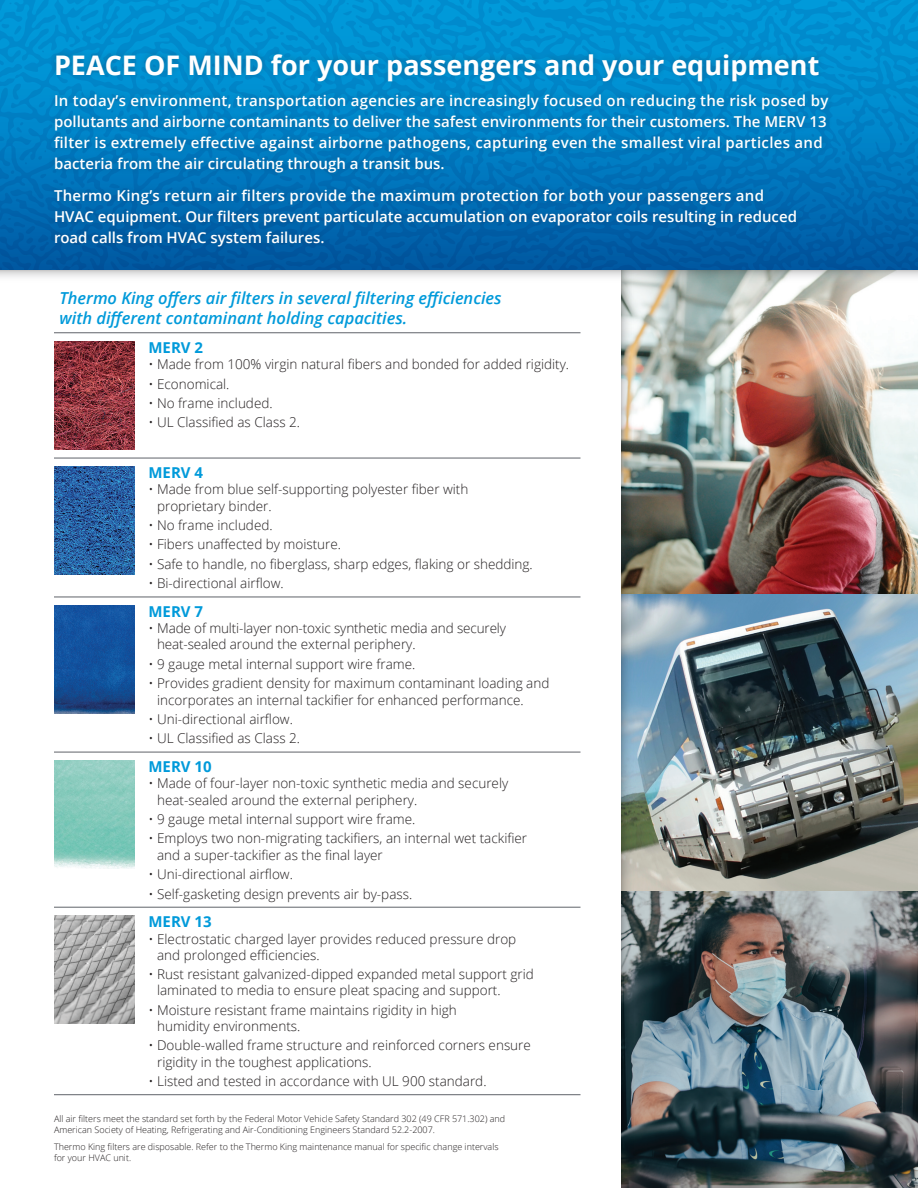
<style>
.page{position:relative;width:918px;height:1188px;background:#fff}
.page>*{position:absolute;margin:0;border:0;box-sizing:border-box;transform-origin:0 0}
.t1{font:700 27px "Open Sans";color:#fff}
.t2{font:italic 600 16.5px/19.8px "Open Sans";color:#009ada}
.t3{font:600 15px/21px "Open Sans";letter-spacing:.02em;color:#fff}
.t4{font:600 15px/21px "Open Sans";color:#fff}
.t5{font:700 15px "Open Sans";color:#009ada}
.t6{font:300 13.5px/16.2px "Open Sans";color:#231f20}
.t7{font:300 9px/10.8px "Open Sans";color:#231f20}
</style>
<div class="page">
<img style="left:634px;top:284px;width:284px;height:904px">
<svg style="left:917px;top:284px;width:1px;height:141px"></svg>
<svg style="left:0;top:0;width:918px;height:270px;background:#007fc3"></svg>
<hr style="left:54px;top:597px;width:81px;height:1px;background:#5f6369">
<hr style="left:135px;top:597px;width:445px;height:1px;background:#5f6369">
<hr style="left:54px;top:752px;width:81px;height:1px;background:#5f6369">
<hr style="left:135px;top:752px;width:445px;height:1px;background:#5f6369">
<hr style="left:54px;top:907px;width:81px;height:1px;background:#5f6369">
<hr style="left:135px;top:907px;width:445px;height:1px;background:#5f6369">
<hr style="left:54px;top:1094px;width:81px;height:1px;background:#5f6369">
<hr style="left:135px;top:1094px;width:445px;height:1px;background:#5f6369">
<hr style="left:54px;top:333px;width:81px;height:1px;background:#5f6369">
<hr style="left:135px;top:333px;width:445px;height:1px;background:#5f6369">
<hr style="left:54px;top:458px;width:81px;height:1px;background:#5f6369">
<hr style="left:135px;top:458px;width:445px;height:1px;background:#5f6369">
<img style="left:54px;top:341px;width:81px;height:108px">
<img style="left:54px;top:467px;width:81px;height:108px">
<img style="left:54px;top:606px;width:81px;height:108px">
<img style="left:54px;top:761px;width:81px;height:108px">
<img style="left:54px;top:916px;width:81px;height:108px">
<img style="left:621px;top:284px;width:13px;height:904px">
<svg style="left:0;top:270px;width:918px;height:14px"></svg>
<svg style="left:917px;top:1080px;width:1px;height:108px"></svg>
<svg style="left:917px;top:898px;width:1px;height:13px"></svg>
<div style="left:47px;top:47px;width:788px;height:207px;background:#231f20;opacity:.25"></div>
<h1 class="t1" style="left:54px;top:46px;width:767px">PEACE OF MIND for your passengers and your equipment</h1>
<p class="t3" style="left:54px;top:90px;width:776px">In today’s environment, transportation agencies are increasingly focused on reducing the risk posed by pollutants and airborne contaminants to deliver the safest environments for their customers. The MERV 13 filter is extremely effective against airborne pathogens, capturing even the smallest viral particles and bacteria from the air circulating through a transit bus.</p>
<p class="t4" style="left:54px;top:185px;width:745px">Thermo King’s return air filters provide the maximum protection for both your passengers and<br>HVAC equipment. Our filters prevent particulate accumulation on evaporator coils resulting in reduced road calls from HVAC system failures.</p>
<p class="t2" style="left:59px;top:288px;width:444px">Thermo King offers air filters in several filtering efficiencies with different contaminant holding capacities.</p>
<p class="t5" style="left:148px;top:337px;width:56px">MERV 2</p>
<p class="t6" style="left:148px;top:356px;width:422px">• Made from 100% virgin natural fibers and bonded for added rigidity.</p>
<p class="t6" style="left:148px;top:375px;width:83px">• Economical.</p>
<p class="t6" style="left:148px;top:395px;width:126px">• No frame included.</p>
<p class="t6" style="left:148px;top:414px;width:153px">• UL Classified as Class 2.</p>
<p class="t5" style="left:148px;top:462px;width:56px">MERV 4</p>
<p class="t6" style="left:157px;top:481px;width:313px;text-indent:-9px">• Made from blue self-supporting polyester fiber with proprietary binder.</p>
<p class="t6" style="left:148px;top:517px;width:126px">• No frame included.</p>
<p class="t6" style="left:148px;top:536px;width:194px">• Fibers unaffected by moisture.</p>
<p class="t6" style="left:148px;top:556px;width:386px">• Safe to handle, no fiberglass, sharp edges, flaking or shedding.</p>
<p class="t6" style="left:148px;top:575px;width:137px">• Bi-directional airflow.</p>
<p class="t5" style="left:148px;top:601px;width:56px">MERV 7</p>
<p class="t6" style="left:157px;top:620px;width:350px;text-indent:-9px">• Made of multi-layer non-toxic synthetic media and securely heat-sealed around the external periphery.</p>
<p class="t6" style="left:148px;top:656px;width:268px">• 9 gauge metal internal support wire frame.</p>
<p class="t6" style="left:157px;top:675px;width:394px;text-indent:-9px">• Provides gradient density for maximum contaminant loading and incorporates an internal tackifier for enhanced performance.</p>
<p class="t6" style="left:148px;top:711px;width:146px">• Uni-directional airflow.</p>
<p class="t6" style="left:148px;top:730px;width:153px">• UL Classified as Class 2.</p>
<p class="t5" style="left:148px;top:756px;width:65px">MERV 10</p>
<p class="t6" style="left:157px;top:775px;width:353px;text-indent:-9px">• Made of four-layer non-toxic synthetic media and securely heat-sealed around the external periphery.</p>
<p class="t6" style="left:148px;top:811px;width:268px">• 9 gauge metal internal support wire frame.</p>
<p class="t6" style="left:157px;top:830px;width:372px;text-indent:-9px">• Employs two non-migrating tackifiers, an internal wet tackifier and a super-tackifier as the final layer</p>
<p class="t6" style="left:148px;top:866px;width:146px">• Uni-directional airflow.</p>
<p class="t6" style="left:148px;top:885px;width:265px">• Self-gasketing design prevents air by-pass.</p>
<p class="t5" style="left:148px;top:911px;width:65px">MERV 13</p>
<p class="t6" style="left:157px;top:930px;width:361px;text-indent:-9px">• Electrostatic charged layer provides reduced pressure drop and prolonged efficiencies.</p>
<p class="t6" style="left:157px;top:966px;width:378px;text-indent:-9px">• Rust resistant galvanized-dipped expanded metal support grid laminated to media to ensure pleat spacing and support.</p>
<p class="t6" style="left:157px;top:1001px;width:301px;text-indent:-9px">• Moisture resistant frame maintains rigidity in high humidity environments.</p>
<p class="t6" style="left:157px;top:1037px;width:375px;text-indent:-9px">• Double-walled frame structure and reinforced corners ensure rigidity in the toughest applications.</p>
<p class="t6" style="left:148px;top:1073px;width:340px">• Listed and tested in accordance with UL 900 standard.</p>
<p class="t7" style="left:54px;top:1113px;width:453px">All air filters meet the standard set forth by the Federal Motor Vehicle Safety Standard 302 (49 CFR 571.302) and<br>American Society of Heating, Refrigerating and Air-Conditioning Engineers Standard 52.2-2007.</p>
<p class="t7" style="left:54px;top:1141px;width:446px">Thermo King filters are disposable. Refer to the Thermo King maintenance manual for specific change intervals for your HVAC unit.</p>
</div>
